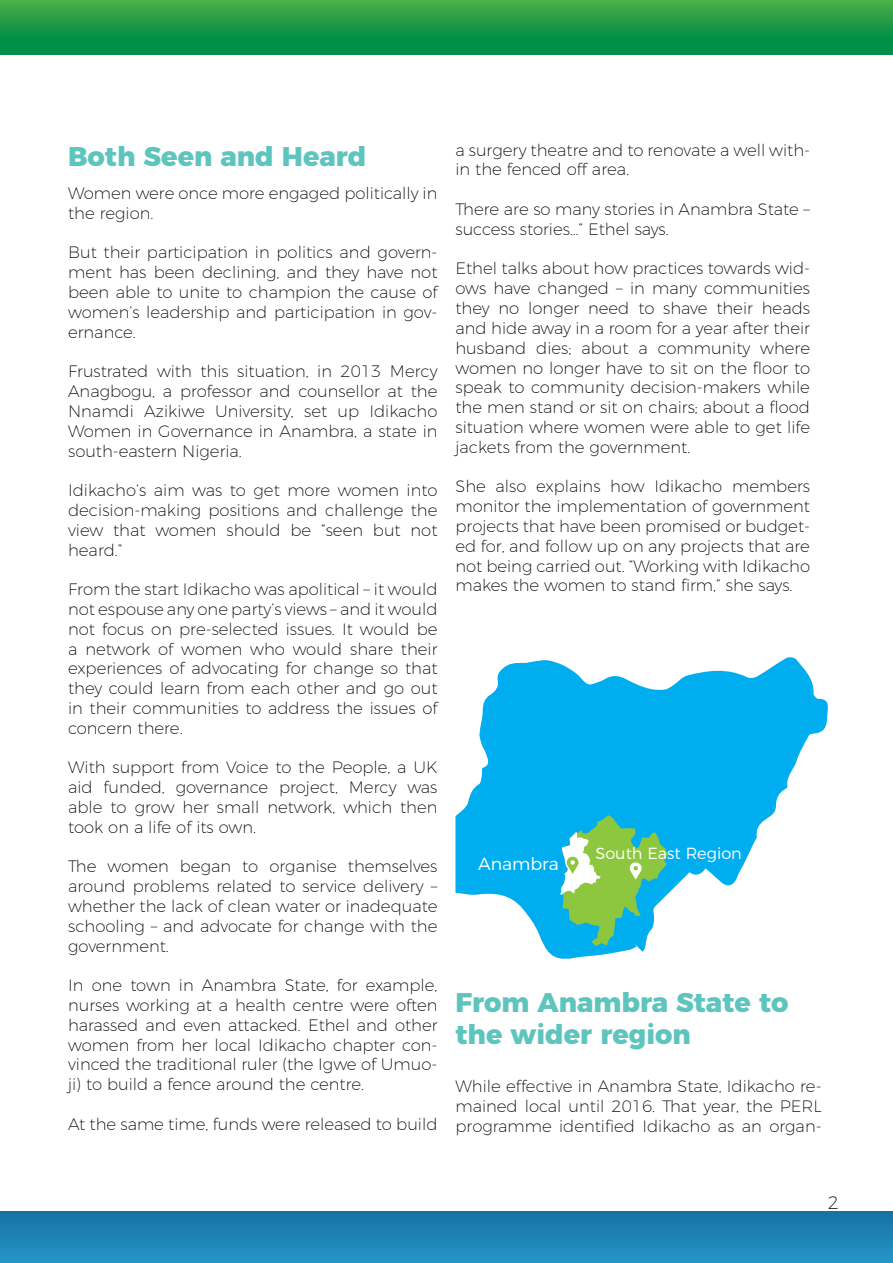
<style>
.page{position:relative;width:893px;height:1263px;background:#fff}
.page>*{position:absolute;margin:0;border:0;box-sizing:border-box;transform-origin:0 0}
.t1{font:800 27px/32.4px "Montserrat";color:#5ec5be}
.t2{font:200 18px "Montserrat";color:#000}
.t3{font:300 17.4px "Montserrat";color:#fff}
.t4{font:200 16.5px/19.8px "Montserrat";color:#000;text-align:justify}
.t5{font:300 16.05px "Montserrat";color:#fff}
</style>
<div class="page">
<div style="left:0;top:1211px;width:893px;height:52px;background:linear-gradient(to bottom,#1771a5,#2694c8)"></div>
<div style="left:0;top:0;width:893px;height:55px;background:linear-gradient(to bottom,#47aa48,#008746)"></div>
<svg style="left:455px;top:657px;width:373px;height:302px;fill:#00aeef"></svg>
<svg style="left:560px;top:815px;width:108px;height:131px;background:#67c49d"></svg>
<h1 class="t1" style="left:68px;top:138px;width:300px">Both Seen and Heard</h1>
<p class="t4" style="left:68px;top:182px;width:371px">Women were once more engaged politically in the region.</p>
<p class="t4" style="left:68px;top:241px;width:371px">But their participation in politics and govern&shy;ment has been declining, and they have not been able to unite to champion the cause of women’s leadership and participation in gov&shy;ernance.</p>
<p class="t4" style="left:68px;top:360px;width:371px">Frustrated with this situation, in 2013 Mercy Anagbogu, a professor and counsellor at the Nnamdi Azikiwe University, set up Idikacho Women in Governance in Anambra, a state in south-eastern Nigeria.</p>
<p class="t4" style="left:68px;top:479px;width:371px">Idikacho’s aim was to get more women into decision-making positions and challenge the view that women should be “seen but not heard.”</p>
<p class="t4" style="left:68px;top:578px;width:371px">From the start Idikacho was apolitical – it would not espouse any one party’s views – and it would not focus on pre-selected issues. It would be a network of women who would share their experiences of advocating for change so that they could learn from each other and go out in their communities to address the issues of concern there.</p>
<p class="t4" style="left:68px;top:756px;width:371px">With support from Voice to the People, a UK aid funded, governance project, Mercy was able to grow her small network, which then took on a life of its own.</p>
<p class="t4" style="left:68px;top:855px;width:371px">The women began to organise themselves around problems related to service delivery – whether the lack of clean water or inadequate schooling – and advocate for change with the government.</p>
<p class="t4" style="left:68px;top:974px;width:371px">In one town in Anambra State, for example, nurses working at a health centre were often harassed and even attacked. Ethel and other women from her local Idikacho chapter con&shy;vinced the traditional ruler (the Igwe of Umuo&shy;ji) to build a fence around the centre.</p>
<p class="t4" style="left:68px;top:1112px;width:371px">At the same time, funds were released to build</p>
<p class="t4" style="left:455px;top:138px;width:356px">a surgery theatre and to renovate a well with&shy;in the fenced off area.</p>
<p class="t4" style="left:455px;top:198px;width:356px">There are so many stories in Anambra State – success stories…” Ethel says.</p>
<p class="t4" style="left:455px;top:257px;width:356px">Ethel talks about how practices towards wid&shy;ows have changed – in many communities they no longer need to shave their heads and hide away in a room for a year after their husband dies; about a community where women no longer have to sit on the floor to speak to community decision-makers while the men stand or sit on chairs; about a flood situation where women were able to get life jackets from the government.</p>
<p class="t4" style="left:455px;top:475px;width:356px">She also explains how Idikacho members monitor the implementation of government projects that have been promised or budget&shy;ed for, and follow up on any projects that are not being carried out. “Working with Idikacho makes the women to stand firm,” she says.</p>
<p class="t3" style="left:478px;top:850px;width:82px">Anambra</p>
<p class="t5" style="left:595px;top:841px;width:148px">South East Region</p>
<h1 class="t1" style="left:455px;top:984px;width:334px">From Anambra State to the wider region</h1>
<p class="t4" style="left:455px;top:1075px;width:368px">While effective in Anambra State, Idikacho re&shy;mained local until 2016. That year, the PERL programme identified Idikacho as an organ-</p>
<p class="t2" style="left:828px;top:1189px;width:13px">2</p>
</div>
